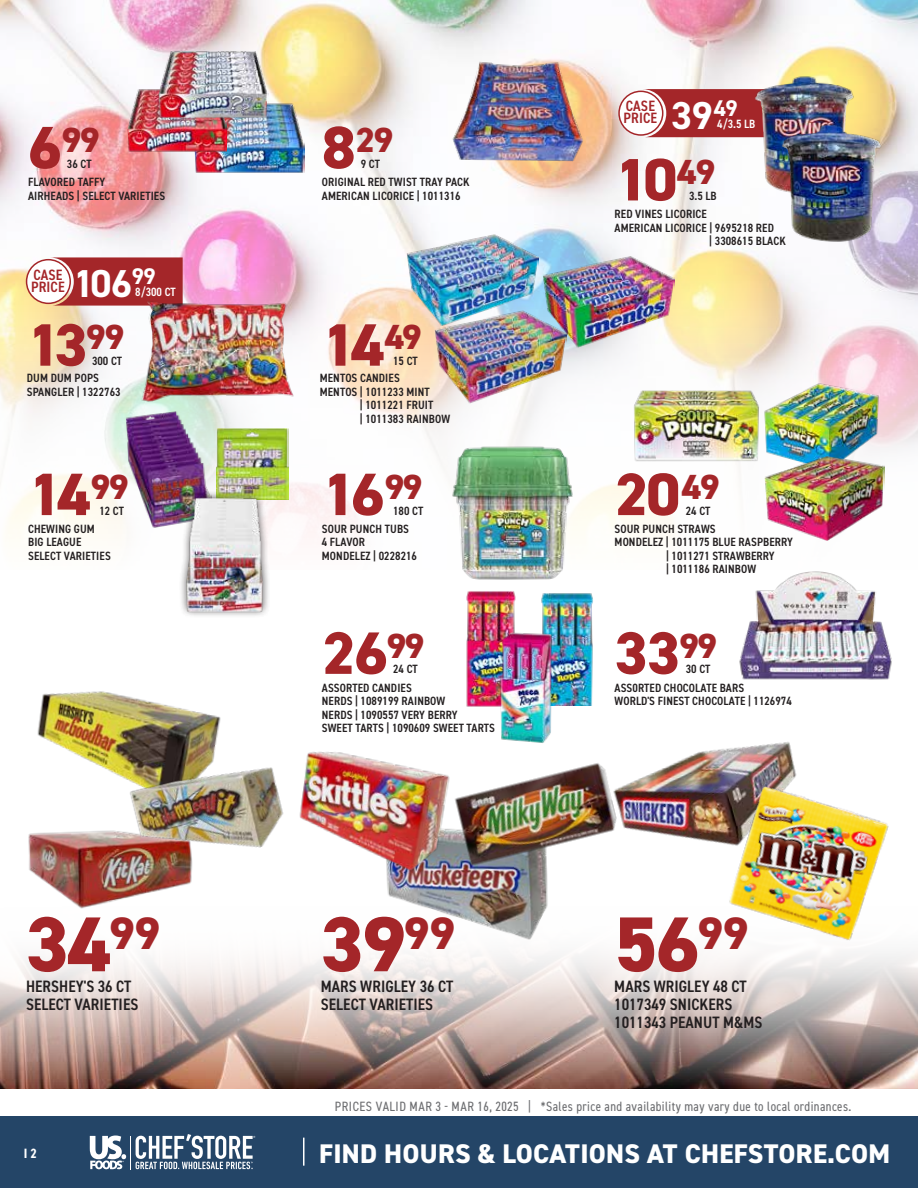
<style>
.page{position:relative;width:918px;height:1188px;background:#fff}
.page>*{position:absolute;margin:0;border:0;box-sizing:border-box;transform-origin:0 0}
.t1{font:800 78px "DIN2014";color:#a42629}
.t2{font:800 60px "DIN2014";letter-spacing:-.075em;color:#a42629}
.t3{font:700 39px "DIN2014";color:#fff}
.t4{font:800 34.95px "DIN2014";color:#a42629}
.t5{font:800 27px "DIN2014";letter-spacing:.01em;color:#fff}
.t6{font:600 condensed 16.5px/18px "DIN2014";letter-spacing:.005em;color:#231f20}
.t7{font:600 condensed 15px/12px "DIN2014";letter-spacing:.01em;color:#a42629}
.t8{font:condensed 13.5px "DIN2014";letter-spacing:.03em;color:#6d6e71}
.t9{font:700 condensed 13.5px "DIN2014";color:#fff}
.t10{font:600 condensed 12px/13.5px "DIN2014";letter-spacing:.01em;color:#231f20}
.t11{font:600 condensed 12px "DIN2014";color:#fff}
.s1{font-size:60px}
</style>
<div class="page">
<div style="left:0;top:1117px;width:918px;height:71px;background:#244567"></div>
<svg style="left:303px;top:1138px;width:1px;height:28px"></svg>
<hr style="left:130px;top:1136px;width:1px;height:33px;background:#fff">
<svg style="left:90px;top:1136px;width:36px;height:33px"></svg>
<svg style="left:136px;top:1134px;width:119px;height:35px"></svg>
<img style="left:0;top:0;width:918px;height:541px">
<img style="left:0;top:952px;width:918px;height:137px">
<img style="left:28px;top:830px;width:163px;height:79px">
<img style="left:387px;top:875px;width:161px;height:65px">
<img style="left:194px;top:99px;width:111px;height:76px">
<img style="left:37px;top:691px;width:184px;height:84px">
<img style="left:299px;top:751px;width:160px;height:132px">
<img style="left:625px;top:742px;width:168px;height:100px">
<img style="left:117px;top:745px;width:167px;height:137px">
<img style="left:447px;top:756px;width:178px;height:119px">
<img style="left:447px;top:441px;width:131px;height:139px">
<img style="left:739px;top:571px;width:153px;height:109px">
<img style="left:709px;top:760px;width:204px;height:204px">
<svg style="left:643px;top:89px;width:107px;height:48px"></svg>
<div style="left:619px;top:91px;width:44px;height:44px;background:#fff;border-radius:50%"></div>
<div style="left:618px;top:91px;width:45px;height:45px;border:2px solid #a42629;border-radius:50%"></div>
<img style="left:750px;top:72px;width:108px;height:127px">
<img style="left:777px;top:121px;width:109px;height:123px">
<img style="left:127px;top:86px;width:100px;height:69px">
<img style="left:158px;top:47px;width:110px;height:75px">
<img style="left:451px;top:60px;width:134px;height:102px">
<svg style="left:50px;top:257px;width:133px;height:49px"></svg>
<div style="left:27px;top:260px;width:43px;height:43px;background:#fff;border-radius:50%"></div>
<div style="left:26px;top:259px;width:45px;height:45px;border:2px solid #a42629;border-radius:50%"></div>
<img style="left:406px;top:233px;width:133px;height:96px">
<img style="left:434px;top:309px;width:133px;height:96px">
<img style="left:542px;top:254px;width:133px;height:96px">
<img style="left:125px;top:411px;width:87px;height:118px">
<img style="left:216px;top:429px;width:73px;height:71px">
<div style="left:179px;top:490px;width:91px;height:128px;background:#231f20;opacity:.75"></div>
<img style="left:184px;top:493px;width:82px;height:124px">
<img style="left:140px;top:298px;width:156px;height:106px">
<img style="left:541px;top:593px;width:52px;height:113px">
<img style="left:466px;top:591px;width:50px;height:116px">
<img style="left:498px;top:631px;width:56px;height:112px">
<img style="left:631px;top:389px;width:130px;height:75px">
<img style="left:762px;top:378px;width:121px;height:96px">
<img style="left:765px;top:456px;width:120px;height:84px">
<h3 class="t4" style="left:28px;top:117px;width:73px"><span class="s1">6</span>99</h3>
<h3 class="t4" style="left:322px;top:117px;width:73px"><span class="s1">8</span>29</h3>
<p class="t10" style="left:67px;top:157px;width:26px">36 CT</p>
<p class="t10" style="left:361px;top:157px;width:21px">9 CT</p>
<p class="t10" style="left:28px;top:175px;width:139px">FLAVORED TAFFY<br>AIRHEADS | SELECT VARIETIES</p>
<p class="t10" style="left:322px;top:175px;width:149px">ORIGINAL RED TWIST TRAY PACK<br>AMERICAN LICORICE | 1011316</p>
<p class="t7" style="left:31px;top:268px;width:35px">CASE<br>PRICE</p>
<h3 class="t3" style="left:73px;top:257px;width:84px">106<sup>99</sup></h3>
<p class="t11" style="left:135px;top:284px;width:42px">8/300 CT</p>
<h2 class="t2" style="left:27px;top:305px;width:99px">13<sup>99</sup></h2>
<h2 class="t2" style="left:322px;top:305px;width:101px">14<sup>49</sup></h2>
<p class="t10" style="left:92px;top:354px;width:32px">300 CT</p>
<p class="t10" style="left:393px;top:354px;width:26px">15 CT</p>
<p class="t10" style="left:27px;top:371px;width:95px">DUM DUM POPS<br>SPANGLER | 1322763</p>
<p class="t10" style="left:320px;top:371px;width:82px">MENTOS CANDIES</p>
<p class="t10" style="left:320px;top:385px;width:112px">MENTOS | 1011233 MINT</p>
<p class="t10" style="left:360px;top:398px;width:75px">| 1011221 FRUIT</p>
<p class="t10" style="left:360px;top:412px;width:92px">| 1011383 RAINBOW</p>
<p class="t7" style="left:624px;top:100px;width:35px">CASE<br>PRICE</p>
<h3 class="t3" style="left:671px;top:89px;width:68px">39<sup>49</sup></h3>
<p class="t11" style="left:717px;top:116px;width:40px">4/3.5 LB</p>
<h2 class="t2" style="left:615px;top:140px;width:102px">10<sup>49</sup></h2>
<p class="t10" style="left:689px;top:189px;width:29px">3.5 LB</p>
<p class="t10" style="left:615px;top:207px;width:94px">RED VINES LICORICE</p>
<p class="t10" style="left:615px;top:221px;width:161px">AMERICAN LICORICE | 9695218 RED</p>
<p class="t10" style="left:709px;top:234px;width:78px">| 3308615 BLACK</p>
<h2 class="t2" style="left:28px;top:454px;width:102px">14<sup>99</sup></h2>
<h2 class="t2" style="left:322px;top:454px;width:102px">16<sup>99</sup></h2>
<h2 class="t2" style="left:615px;top:454px;width:106px">20<sup>49</sup></h2>
<p class="t10" style="left:99px;top:503px;width:26px">12 CT</p>
<p class="t10" style="left:393px;top:503px;width:32px">180 CT</p>
<p class="t10" style="left:686px;top:503px;width:26px">24 CT</p>
<p class="t10" style="left:28px;top:522px;width:84px">CHEWING GUM<br>BIG LEAGUE<br>SELECT VARIETIES</p>
<p class="t10" style="left:322px;top:522px;width:97px">SOUR PUNCH TUBS<br>4 FLAVOR<br>MONDELEZ | 0228216</p>
<p class="t10" style="left:615px;top:522px;width:103px">SOUR PUNCH STRAWS</p>
<p class="t10" style="left:615px;top:535px;width:180px">MONDELEZ | 1011175 BLUE RASPBERRY</p>
<p class="t10" style="left:666px;top:549px;width:110px">| 1011271 STRAWBERRY</p>
<p class="t10" style="left:666px;top:562px;width:92px">| 1011186 RAINBOW</p>
<h2 class="t2" style="left:322px;top:613px;width:104px">26<sup>99</sup></h2>
<h2 class="t2" style="left:615px;top:613px;width:104px">33<sup>99</sup></h2>
<p class="t10" style="left:393px;top:662px;width:26px">24 CT</p>
<p class="t10" style="left:686px;top:662px;width:26px">30 CT</p>
<p class="t10" style="left:322px;top:681px;width:175px">ASSORTED CANDIES<br>NERDS | 1089199 RAINBOW<br>NERDS | 1090557 VERY BERRY<br>SWEET TARTS | 1090609 SWEET TARTS</p>
<p class="t10" style="left:615px;top:681px;width:179px">ASS0RTED CHOCOLATE BARS<br>WORLD'S FINEST CHOCOLATE | 1126974</p>
<h1 class="t1" style="left:26px;top:893px;width:136px">34<sup>99</sup></h1>
<h1 class="t1" style="left:321px;top:893px;width:136px">39<sup>99</sup></h1>
<h1 class="t1" style="left:614px;top:893px;width:136px">56<sup>99</sup></h1>
<h3 class="t6" style="left:26px;top:977px;width:114px">HERSHEY'S 36 CT<br>SELECT VARIETIES</h3>
<h3 class="t6" style="left:321px;top:977px;width:134px">MARS WRIGLEY 36 CT<br>SELECT VARIETIES</h3>
<h3 class="t6" style="left:614px;top:977px;width:150px">MARS WRIGLEY 48 CT<br>1017349 SNICKERS<br>1011343 PEANUT M&amp;MS</h3>
<p class="t9" style="left:24px;top:1144px;width:15px">I 2</p>
<p class="t8" style="left:335px;top:1098px;width:518px">PRICES VALID MAR 3 - MAR 16, 2025 | *Sales price and availability may vary due to local ordinances.</p>
<h3 class="t5" style="left:319px;top:1136px;width:572px">FIND HOURS &amp; LOCATIONS AT CHEFSTORE.COM</h3>
</div>
